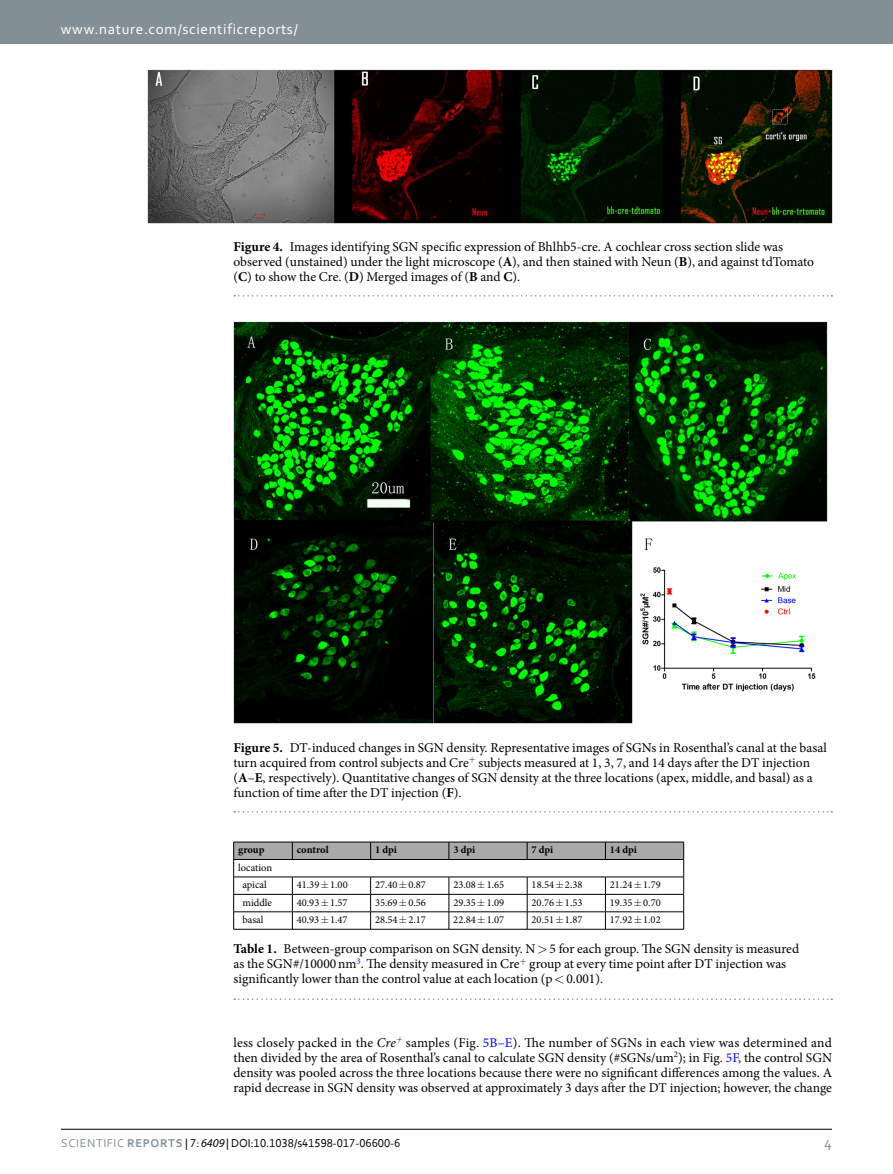
<style>
.page{position:relative;width:893px;height:1174px;background:#fff}
.page>*{position:absolute;margin:0;border:0;box-sizing:border-box;transform-origin:0 0}
.t1{font:15px "Corbel 2";letter-spacing:.045em;color:#fff}
.t2{font:15px "Corbel 2";color:#839097}
.t3{font:13.5px/15px "Minion Pro";color:#000}
.t4{font:12px "Corbel";color:#000}
.t5{font:10.5px/17.4px "Minion Pro";color:#000;text-align:center}
.t6{font:700 10.5px "Minion Pro";letter-spacing:-.005em;color:#000}
.s1{font-weight:700}
.s2{font-style:italic}
.s3{color:#00f}
.s4{font-family:"Corbel 2";color:#839097}
.s5{font-family:"Corbel Bold 2";color:#839097}
.s6{font-family:"Myriad Pro";font-style:italic}
</style>
<div class="page">
<div style="left:0;top:0;width:893px;height:43px;background:#839097"></div>
<hr style="left:61px;top:1129px;width:771px;height:1px;background:#000">
<img style="left:148px;top:70px;width:684px;height:153px">
<svg style="left:234px;top:295px;width:598px;height:1px"></svg>
<img style="left:233px;top:322px;width:594px;height:402px">
<svg style="left:234px;top:811px;width:598px;height:1px"></svg>
<svg style="left:234px;top:998px;width:598px;height:2px"></svg>
<hr style="left:233px;top:841px;width:59px;height:1px;background:#000">
<hr style="left:292px;top:841px;width:79px;height:1px;background:#000">
<hr style="left:371px;top:841px;width:78px;height:1px;background:#000">
<hr style="left:449px;top:841px;width:78px;height:1px;background:#000">
<hr style="left:527px;top:841px;width:78px;height:1px;background:#000">
<hr style="left:605px;top:841px;width:79px;height:1px;background:#000">
<hr style="left:233px;top:929px;width:59px;height:1px;background:#000">
<hr style="left:292px;top:929px;width:79px;height:1px;background:#000">
<hr style="left:371px;top:929px;width:78px;height:1px;background:#000">
<hr style="left:449px;top:929px;width:78px;height:1px;background:#000">
<hr style="left:527px;top:929px;width:78px;height:1px;background:#000">
<hr style="left:605px;top:929px;width:79px;height:1px;background:#000">
<svg style="left:233px;top:842px;width:451px;height:87px"></svg>
<p class="t1" style="left:61px;top:19px;width:238px">www.nature.com/scientificreports/</p>
<p class="t3" style="left:233px;top:239px;width:582px"><span class="s1">Figure 4.</span> Images identifying SGN specific expression of Bhlhb5-cre. A cochlear cross section slide was observed (unstained) under the light microscope (<span class="s1">A</span>), and then stained with Neun (<span class="s1">B</span>), and against tdTomato (<span class="s1">C</span>) to show the Cre. (<span class="s1">D</span>) Merged images of (<span class="s1">B</span> and <span class="s1">C</span>).</p>
<p class="t3" style="left:233px;top:740px;width:595px"><span class="s1">Figure 5.</span> DT-induced changes in SGN density. Representative images of SGNs in Rosenthal’s canal at the basal turn acquired from control subjects and Cre subjects measured at 1, 3, 7, and 14 days after the DT injection (<span class="s1">A</span>–<span class="s1">E</span>, respectively). Quantitative changes of SGN density at the three locations (apex, middle, and basal) as a function of time after the DT injection (<span class="s1">F</span>).</p>
<p class="t6" style="left:238px;top:842px;width:28px">group</p>
<p class="t6" style="left:297px;top:842px;width:33px">control</p>
<p class="t6" style="left:375px;top:842px;width:23px">1 dpi</p>
<p class="t6" style="left:453px;top:842px;width:23px">3 dpi</p>
<p class="t6" style="left:532px;top:842px;width:23px">7 dpi</p>
<p class="t6" style="left:610px;top:842px;width:28px">14 dpi</p>
<p class="t5" style="left:238px;top:859px;width:36px">location apical</p>
<p class="t5" style="left:297px;top:876px;width:52px">41.39 1.00</p>
<p class="t5" style="left:375px;top:876px;width:52px">27.40 0.87</p>
<p class="t5" style="left:453px;top:876px;width:52px">23.08 1.65</p>
<p class="t5" style="left:532px;top:876px;width:52px">18.54 2.38</p>
<p class="t5" style="left:610px;top:876px;width:52px">21.24 1.79</p>
<p class="t5" style="left:242px;top:893px;width:31px">middle</p>
<p class="t5" style="left:297px;top:893px;width:52px">40.93 1.57</p>
<p class="t5" style="left:375px;top:893px;width:52px">35.69 0.56</p>
<p class="t5" style="left:453px;top:893px;width:52px">29.35 1.09</p>
<p class="t5" style="left:532px;top:893px;width:52px">20.76 1.53</p>
<p class="t5" style="left:610px;top:893px;width:52px">19.35 0.70</p>
<p class="t5" style="left:242px;top:911px;width:23px">basal</p>
<p class="t5" style="left:297px;top:911px;width:52px">40.93 1.47</p>
<p class="t5" style="left:375px;top:911px;width:52px">28.54 2.17</p>
<p class="t5" style="left:453px;top:911px;width:52px">22.84 1.07</p>
<p class="t5" style="left:532px;top:911px;width:52px">20.51 1.87</p>
<p class="t5" style="left:610px;top:911px;width:52px">17.92 1.02</p>
<p class="t3" style="left:233px;top:941px;width:567px"><span class="s1">Table 1.</span> Between-group comparison on SGN density. N 5 for each group. The SGN density is measured as the SGN#/10000nm<sup>3</sup>. The density measured in Cre group at every time point after DT injection was significantly lower than the control value at each location (p 0.001).</p>
<p class="t3" style="left:233px;top:1035px;width:600px;text-align:justify">less closely packed in the <span class="s2">Cre</span> samples (Fig. <span class="s3">5B–E</span>). The number of SGNs in each view was determined and then divided by the area of Rosenthal’s canal to calculate SGN density (#SGNs/um<sup>2</sup>); in Fig. <span class="s3">5F</span>, the control SGN density was pooled across the three locations because there were no significant differences among the values. A rapid decrease in SGN density was observed at approximately 3 days after the DT injection; however, the change</p>
<p class="t4" style="left:61px;top:1135px;width:341px"><span class="s4">Scientific</span> <span class="s5">REPOrTS</span> | 7: <span class="s6">6409</span> | DOI:10.1038/s41598-017-06600-6</p>
<p class="t2" style="left:824px;top:1132px;width:9px">4</p>
</div>
